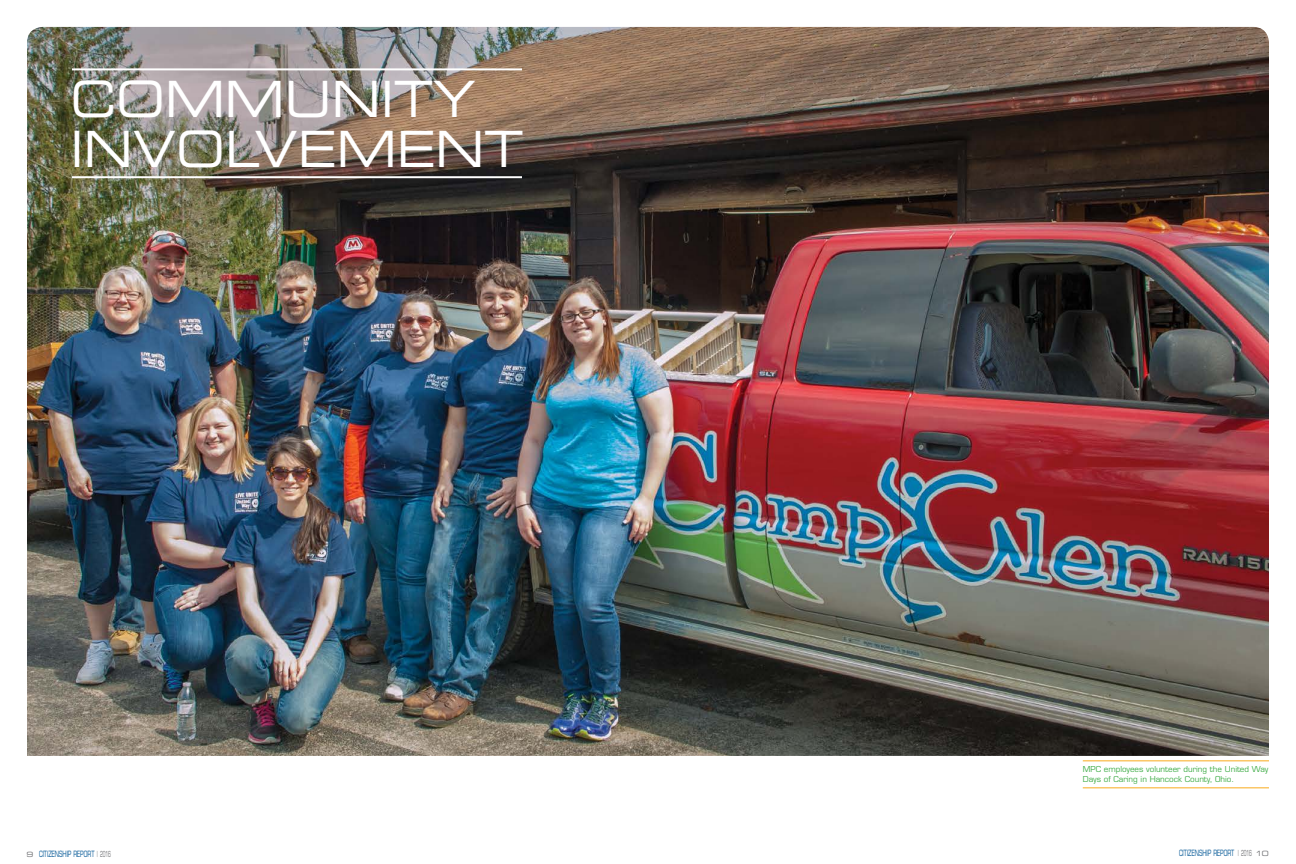
<style>
.page{position:relative;width:1296px;height:864px;background:#fff}
.page>*{position:absolute;margin:0;border:0;box-sizing:border-box;transform-origin:0 0}
.t1{font:50px/50px "Eurostile LT Std Ex 2";color:#fff;scale:.9 1}
.t2{font:8.4px "Eurostile LT Std";color:#005695;scale:.65 1}
.t3{font:8px/10px "Eurostile LT Std";color:#41ad49}
.s1{font-family:"Eurostile LT Std Ex 2";font-size:7.2px;color:#6d6e71}
.s2{font-family:"Univers LT Std";font-weight:100;font-stretch:ultra-condensed;color:#6d6e71}
.s3{font-stretch:condensed;color:#6d6e71}
</style>
<div class="page">
<img style="left:27px;top:27px;width:1242px;height:729px">
<hr style="left:1083px;top:761px;width:186px;height:1px;background:#f9ab1a">
<hr style="left:1083px;top:788px;width:186px;height:1px;background:#f9ab1a">
<hr style="left:72px;top:68px;width:450px;height:2px;background:#fff">
<hr style="left:72px;top:176px;width:450px;height:2px;background:#fff">
<h1 class="t1" style="left:71px;top:73px;width:505px">COMMUNITY<br>INVOLVEMENT</h1>
<p class="t3" style="left:1083px;top:764px;width:187px">MPC employees volunteer during the United Way<br>Days of Caring in Hancock County, Ohio.</p>
<p class="t2" style="left:26px;top:848px;width:132px"><span class="s1">9</span> CITIZENSHIP REPORT <span class="s2">|</span> <span class="s3">2016</span></p>
<p class="t2" style="left:1179px;top:848px;width:140px">CITIZENSHIP REPORT <span class="s2">|</span> <span class="s3">2016</span> <span class="s1">10</span></p>
</div>
